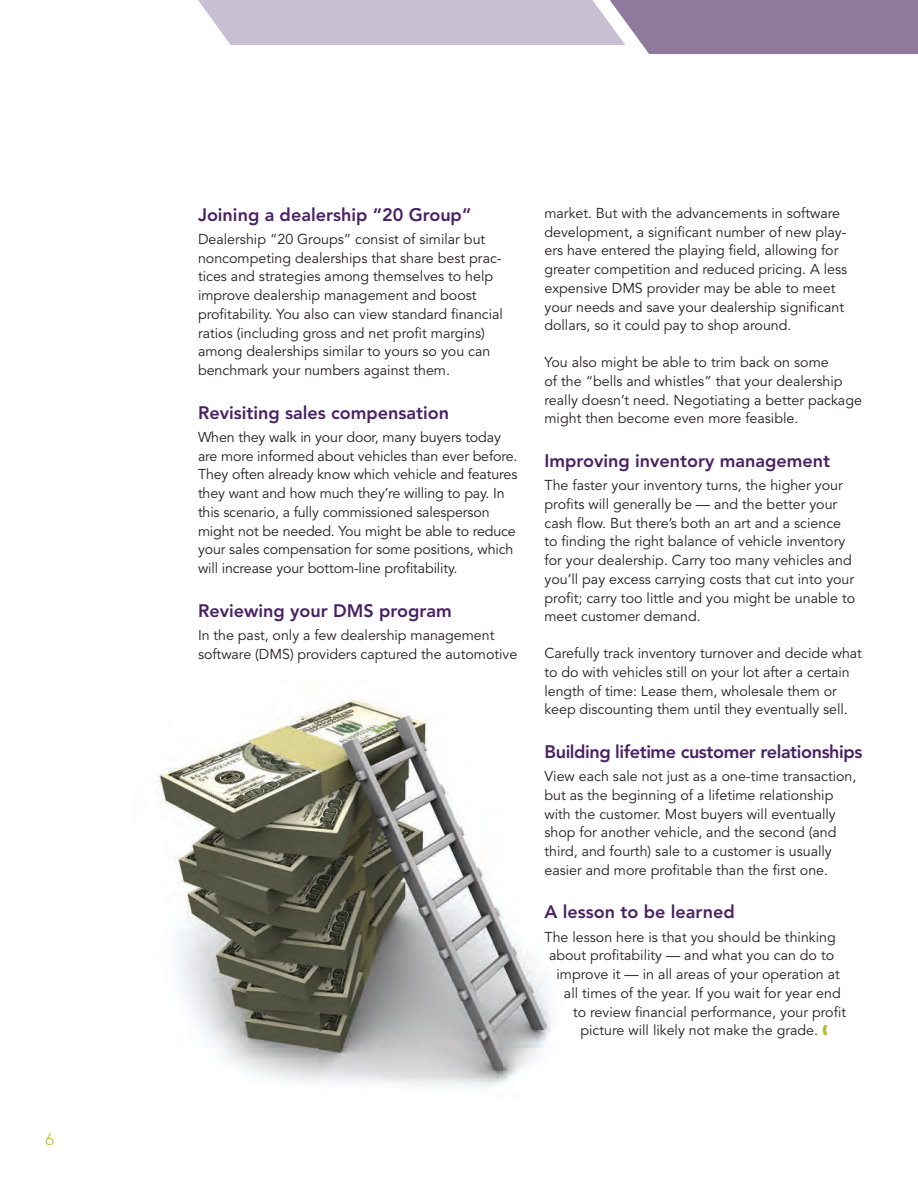
<style>
.page{position:relative;width:918px;height:1188px;background:#fff}
.page>*{position:absolute;margin:0;border:0;box-sizing:border-box;transform-origin:0 0}
.t1{font:800 18px "Avenir LT Std";color:#482264}
.t2{font:800 18px "Avenir LT Std";letter-spacing:-.02em;color:#482264}
.t3{font:300 16.5px "Avenir LT Std";color:#b4bd34}
.t4{font:14.25px/18.8px "Avenir LT Std";color:#231f20}
.s1{color:#b4bd34}
</style>
<div class="page">
<svg style="left:198px;top:0;width:720px;height:54px;background:#baacc3"></svg>
<img style="left:157px;top:698px;width:398px;height:389px">
<p class="t3" style="left:45px;top:1129px;width:10px">6</p>
<p class="t1" style="left:198px;top:204px;width:275px">Joining a dealership “20 Group”</p>
<p class="t4" style="left:198px;top:230px;width:307px">Dealership “20 Groups” consist of similar but noncompeting dealerships that share best prac&shy;tices and strategies among themselves to help improve dealership management and boost profitability. You also can view standard financial ratios (including gross and net profit margins) among dealerships similar to yours so you can benchmark your numbers against them.</p>
<p class="t1" style="left:198px;top:402px;width:253px">Revisiting sales compensation</p>
<p class="t4" style="left:198px;top:428px;width:321px">When they walk in your door, many buyers today are more informed about vehicles than ever before.<br>They often already know which vehicle and features they want and how much they’re willing to pay. In this scenario, a fully commissioned salesperson might not be needed. You might be able to reduce your sales compensation for some positions, which will increase your bottom-line profitability.</p>
<p class="t1" style="left:198px;top:600px;width:255px">Reviewing your DMS program</p>
<p class="t4" style="left:198px;top:626px;width:321px">In the past, only a few dealership management software (DMS) providers captured the automotive</p>
<p class="t4" style="left:545px;top:204px;width:304px">market. But with the advancements in software development, a significant number of new play&shy;ers have entered the playing field, allowing for greater competition and reduced pricing. A less expensive DMS provider may be able to meet your needs and save your dealership significant dollars, so it could pay to shop around.</p>
<p class="t4" style="left:545px;top:353px;width:319px">You also might be able to trim back on some<br>of the “bells and whistles” that your dealership really doesn’t need. Negotiating a better package might then become even more feasible.</p>
<p class="t1" style="left:544px;top:450px;width:287px">Improving inventory management</p>
<p class="t4" style="left:544px;top:476px;width:312px">The faster your inventory turns, the higher your profits will generally be — and the better your cash flow. But there’s both an art and a science to finding the right balance of vehicle inventory for your dealership. Carry too many vehicles and you’ll pay excess carrying costs that cut into your profit; carry too little and you might be unable to meet customer demand.</p>
<p class="t4" style="left:544px;top:644px;width:319px">Carefully track inventory turnover and decide what to do with vehicles still on your lot after a certain length of time: Lease them, wholesale them or keep discounting them until they eventually sell.</p>
<p class="t2" style="left:544px;top:741px;width:319px">Building lifetime customer relationships</p>
<p class="t4" style="left:544px;top:767px;width:314px">View each sale not just as a one-time transaction, but as the beginning of a lifetime relationship with the customer. Most buyers will eventually shop for another vehicle, and the second (and third, and fourth) sale to a customer is usually easier and more profitable than the first one.</p>
<p class="t1" style="left:544px;top:901px;width:192px">A lesson to be learned</p>
<p class="t4" style="left:544px;top:928px;width:293px">The lesson here is that you should be thinking</p>
<p class="t4" style="left:549px;top:946px;width:287px">about profitability — and what you can do to</p>
<p class="t4" style="left:556px;top:965px;width:285px">improve it — in all areas of your operation at</p>
<p class="t4" style="left:564px;top:984px;width:278px">all times of the year. If you wait for year end</p>
<p class="t4" style="left:573px;top:1003px;width:275px">to review financial performance, your profit</p>
<p class="t4" style="left:580px;top:1021px;width:249px">picture will likely not make the grade. <span class="s1">❰</span></p>
</div>
